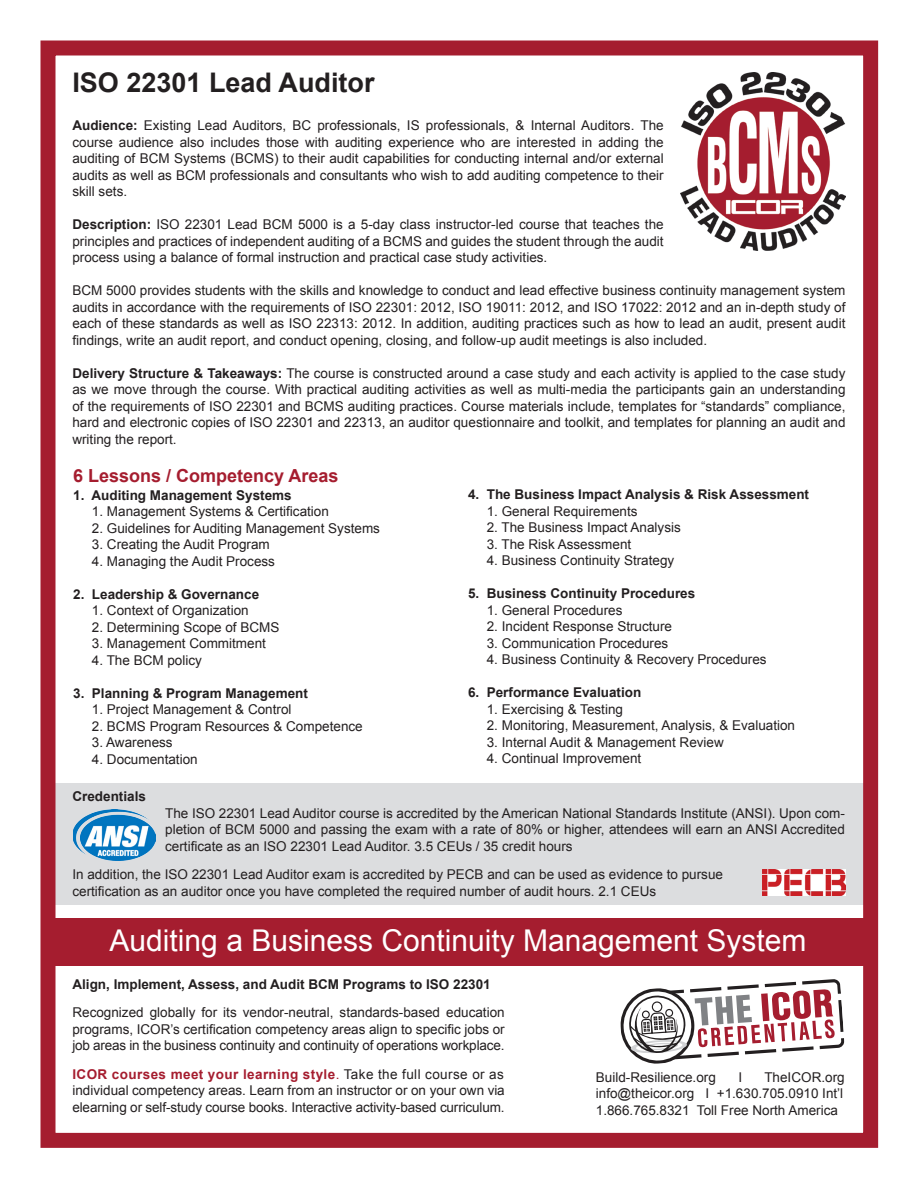
<style>
.page{position:relative;width:918px;height:1188px;background:#fff}
.page>*{position:absolute;margin:0;border:0;box-sizing:border-box;transform-origin:0 0}
.t1{font:30px "Arial";color:#fff}
.t2{font:700 27px "Arial";color:#231f20}
.t3{font:700 18px "Arial";color:#a51d2f}
.t4{font:13.5px/16.5px "Arial";color:#231f20;text-align:justify}
.t5{font:700 13.5px "Arial";color:#231f20}
.t6{font:700 13.5px "Arial";letter-spacing:.03em;color:#a51d2f}
.s1{font-weight:700}
.s2{font-weight:400}
.s3{font-weight:400;color:#231f20}
</style>
<div class="page">
<img style="left:681px;top:72px;width:165px;height:179px">
<svg style="left:620px;top:979px;width:225px;height:85px"></svg>
<div style="left:652px;top:1001px;width:11px;height:11px;border:1px solid #231f20;border-radius:50%"></div>
<div style="left:642px;top:1010px;width:8px;height:9px;border:1px solid #231f20;border-radius:50%"></div>
<div style="left:665px;top:1009px;width:8px;height:8px;border:1px solid #231f20;border-radius:50%"></div>
<div style="left:48px;top:784px;width:823px;height:121px;background:#dcdddf"></div>
<img style="left:73px;top:809px;width:83px;height:51px">
<img style="left:763px;top:870px;width:82px;height:26px">
<div style="left:47px;top:918px;width:823px;height:47px;background:#a51d2f"></div>
<div style="left:40px;top:40px;width:838px;height:1108px;border:15px solid #a51d2f"></div>
<p class="t2" style="left:72px;top:64px;width:304px">ISO 22301 Lead Auditor</p>
<p class="t4" style="left:72px;top:118px;width:593px"><span class="s1">Audience:</span> Existing Lead Auditors, BC professionals, IS professionals, &amp; Internal Auditors. The course audience also includes those with auditing experience who are interested in adding the auditing of BCM Systems (BCMS) to their audit capabilities for conducting internal and/or external audits as well as BCM professionals and consultants who wish to add auditing competence to their skill sets.</p>
<p class="t4" style="left:72px;top:217px;width:593px"><span class="s1">Description:</span> ISO 22301 Lead BCM 5000 is a 5-day class instructor-led course that teaches the principles and practices of independent auditing of a BCMS and guides the student through the audit process using a balance of formal instruction and practical case study activities.</p>
<p class="t4" style="left:72px;top:283px;width:775px">BCM 5000 provides students with the skills and knowledge to conduct and lead effective business continuity management system audits in accordance with the requirements of ISO 22301: 2012, ISO 19011: 2012, and ISO 17022: 2012 and an in-depth study of each of these standards as well as ISO 22313: 2012. In addition, auditing practices such as how to lead an audit, present audit findings, write an audit report, and conduct opening, closing, and follow-up audit meetings is also included.</p>
<p class="t4" style="left:72px;top:365px;width:775px"><span class="s1">Delivery Structure &amp; Takeaways:</span> The course is constructed around a case study and each activity is applied to the case study as we move through the course. With practical auditing activities as well as multi-media the participants gain an understanding of the requirements of ISO 22301 and BCMS auditing practices. Course materials include, templates for “standards” compliance, hard and electronic copies of ISO 22301 and 22313, an auditor questionnaire and toolkit, and templates for planning an audit and writing the report.</p>
<p class="t3" style="left:73px;top:463px;width:267px">6 Lessons / Competency Areas</p>
<p class="t5" style="left:73px;top:486px;width:220px">1. Auditing Management Systems</p>
<p class="t4" style="left:92px;top:503px;width:239px">1. Management Systems &amp; Certification</p>
<p class="t4" style="left:92px;top:520px;width:290px">2. Guidelines for Auditing Management Systems</p>
<p class="t4" style="left:92px;top:536px;width:179px">3. Creating the Audit Program</p>
<p class="t4" style="left:92px;top:553px;width:185px">4. Managing the Audit Process</p>
<p class="t5" style="left:73px;top:585px;width:188px">2. Leadership &amp; Governance</p>
<p class="t4" style="left:92px;top:602px;width:158px">1. Context of Organization</p>
<p class="t4" style="left:92px;top:619px;width:189px">2. Determining Scope of BCMS</p>
<p class="t4" style="left:92px;top:635px;width:176px">3. Management Commitment</p>
<p class="t4" style="left:92px;top:652px;width:112px">4. The BCM policy</p>
<p class="t5" style="left:73px;top:684px;width:236px">3. Planning &amp; Program Management</p>
<p class="t4" style="left:92px;top:701px;width:201px">1. Project Management &amp; Control</p>
<p class="t4" style="left:92px;top:718px;width:272px">2. BCMS Program Resources &amp; Competence</p>
<p class="t4" style="left:92px;top:734px;width:82px">3. Awareness</p>
<p class="t4" style="left:92px;top:751px;width:107px">4. Documentation</p>
<p class="t5" style="left:468px;top:486px;width:343px">4. The Business Impact Analysis &amp; Risk Assessment</p>
<p class="t4" style="left:487px;top:503px;width:152px">1. General Requirements</p>
<p class="t4" style="left:487px;top:520px;width:196px">2. The Business Impact Analysis</p>
<p class="t4" style="left:487px;top:536px;width:146px">3. The Risk Assessment</p>
<p class="t4" style="left:487px;top:553px;width:189px">4. Business Continuity Strategy</p>
<p class="t5" style="left:468px;top:585px;width:229px">5. Business Continuity Procedures</p>
<p class="t4" style="left:487px;top:602px;width:137px">1. General Procedures</p>
<p class="t4" style="left:487px;top:619px;width:187px">2. Incident Response Structure</p>
<p class="t4" style="left:487px;top:635px;width:183px">3. Communication Procedures</p>
<p class="t4" style="left:487px;top:652px;width:281px">4. Business Continuity &amp; Recovery Procedures</p>
<p class="t5" style="left:468px;top:684px;width:175px">6. Performance Evaluation</p>
<p class="t4" style="left:487px;top:701px;width:138px">1. Exercising &amp; Testing</p>
<p class="t4" style="left:487px;top:718px;width:310px">2. Monitoring, Measurement, Analysis, &amp; Evaluation</p>
<p class="t4" style="left:487px;top:734px;width:239px">3. Internal Audit &amp; Management Review</p>
<p class="t4" style="left:487px;top:751px;width:156px">4. Continual Improvement</p>
<p class="t5" style="left:72px;top:788px;width:75px">Credentials</p>
<p class="t4" style="left:165px;top:805px;width:681px">The ISO 22301 Lead Auditor course is accredited by the American National Standards Institute (ANSI). Upon com&shy;pletion of BCM 5000 and passing the exam with a rate of 80% or higher, attendees will earn an ANSI Accredited certificate as an ISO 22301 Lead Auditor. 3.5 CEUs / 35 credit hours</p>
<p class="t4" style="left:72px;top:866px;width:652px">In addition, the ISO 22301 Lead Auditor exam is accredited by PECB and can be used as evidence to pursue</p>
<p class="t4" style="left:72px;top:883px;width:585px">certification as an auditor once you have completed the required number of audit hours. 2.1 CEUs</p>
<p class="t1" style="left:110px;top:921px;width:698px">Auditing a Business Continuity Management System</p>
<p class="t5" style="left:72px;top:975px;width:420px">Align, Implement, Assess, and Audit BCM Programs to ISO 22301</p>
<p class="t4" style="left:72px;top:1004px;width:434px">Recognized globally for its vendor-neutral, standards-based education programs, ICOR’s certification competency areas align to specific jobs or job areas in the business continuity and continuity of operations workplace.</p>
<p class="t6" style="left:72px;top:1065px;width:433px">ICOR courses meet your learning style<span class="s2">.</span> <span class="s3">Take the full course or as</span></p>
<p class="t4" style="left:72px;top:1082px;width:434px">individual competency areas. Learn from an instructor or on your own via elearning or self-study course books. Interactive activity-based curriculum.</p>
<p class="t4" style="left:596px;top:1069px;width:122px">Build-Resilience.org</p>
<p class="t4" style="left:738px;top:1069px;width:5px">I</p>
<p class="t4" style="left:764px;top:1069px;width:82px">TheICOR.org</p>
<p class="t4" style="left:596px;top:1085px;width:249px">info@theicor.org I +1.630.705.0910 Int’l<br>1.866.765.8321 Toll Free North America</p>
</div>
